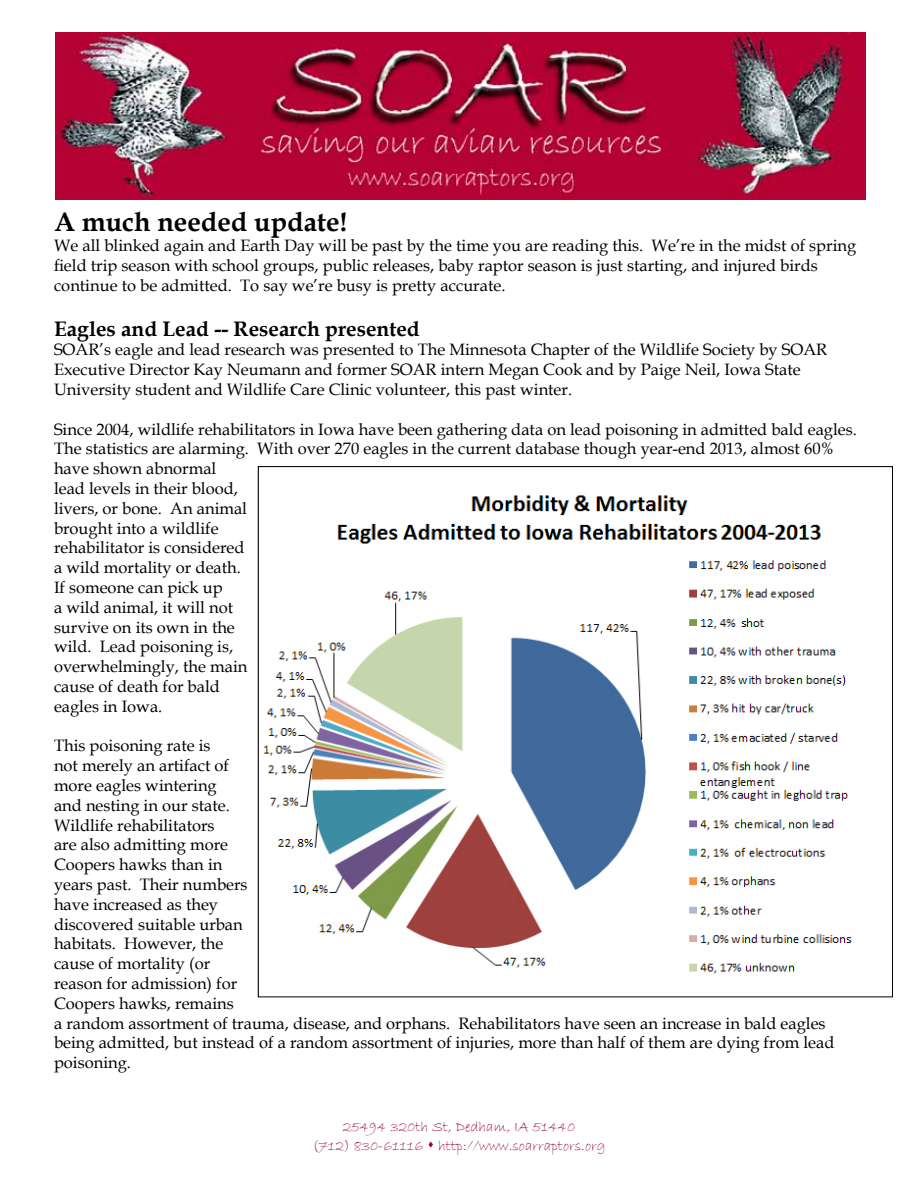
<style>
.page{position:relative;width:918px;height:1188px;background:#fff}
.page>*{position:absolute;margin:0;border:0;box-sizing:border-box;transform-origin:0 0}
.t1{font:700 27px "Book Antiqua";color:#000}
.t2{font:700 21px "Book Antiqua";color:#000}
.t3{font:16.5px/19.8px "Book Antiqua";color:#000}
.t4{font:15px/19.5px "Bradley Hand ITC";color:#903;text-align:center}
</style>
<div class="page">
<img style="left:55px;top:33px;width:810px;height:166px">
<img style="left:263px;top:495px;width:589px;height:479px">
<h1 class="t1" style="left:54px;top:204px;width:295px">A much needed update!</h1>
<p class="t3" style="left:54px;top:235px;width:804px">We all blinked again and Earth Day will be past by the time you are reading this. We’re in the midst of spring field trip season with school groups, public releases, baby raptor season is just starting, and injured birds continue to be admitted. To say we’re busy is pretty accurate.</p>
<p class="t2" style="left:54px;top:314px;width:367px">Eagles and Lead -- Research presented</p>
<p class="t3" style="left:54px;top:340px;width:775px">SOAR’s eagle and lead research was presented to The Minnesota Chapter of the Wildlife Society by SOAR<br>Executive Director Kay Neumann and former SOAR intern Megan Cook and by Paige Neil, Iowa State<br>University student and Wildlife Care Clinic volunteer, this past winter.</p>
<p class="t3" style="left:54px;top:419px;width:804px">Since 2004, wildlife rehabilitators in Iowa have been gathering data on lead poisoning in admitted bald eagles.<br>The statistics are alarming. With over 270 eagles in the current database though year-end 2013, almost 60% have shown abnormal<br>lead levels in their blood,<br>livers, or bone. An animal<br>brought into a wildlife<br>rehabilitator is considered<br>a wild mortality or death.<br>If someone can pick up<br>a wild animal, it will not<br>survive on its own in the<br>wild. Lead poisoning is,<br>overwhelmingly, the main<br>cause of death for bald<br>eagles in Iowa.</p>
<p class="t3" style="left:54px;top:736px;width:782px">This poisoning rate is<br>not merely an artifact of<br>more eagles wintering<br>and nesting in our state.<br>Wildlife rehabilitators<br>are also admitting more<br>Coopers hawks than in<br>years past. Their numbers<br>have increased as they<br>discovered suitable urban<br>habitats. However, the<br>cause of mortality (or<br>reason for admission) for<br>Coopers hawks, remains<br>a random assortment of trauma, disease, and orphans. Rehabilitators have seen an increase in bald eagles being admitted, but instead of a random assortment of injuries, more than half of them are dying from lead poisoning.</p>
<p class="t4" style="left:313px;top:1117px;width:294px">25494 320th St, Dedham, IA 51440<br>(712) 830-61116 ▲ http://www.soarraptors.org</p>
</div>
